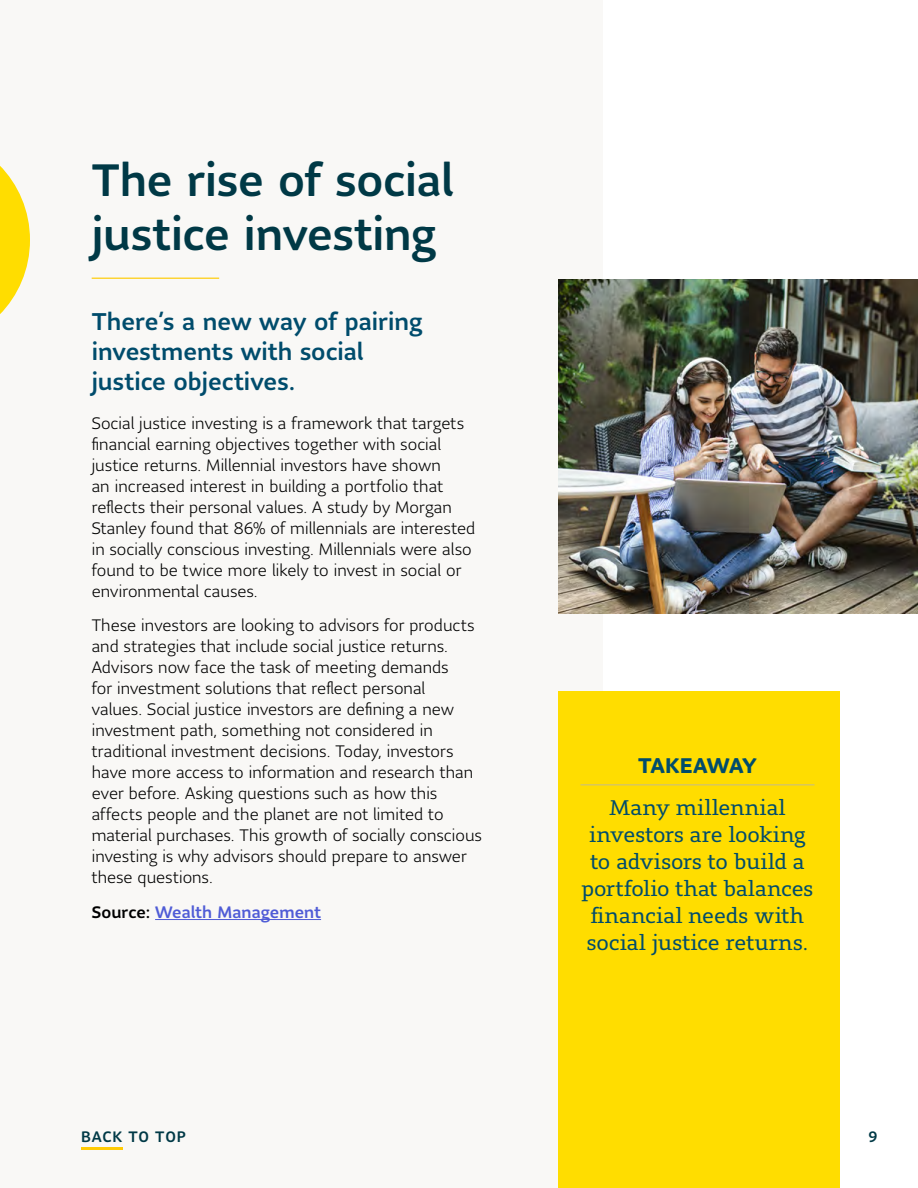
<style>
.page{position:relative;width:918px;height:1188px;background:#fff}
.page>*{position:absolute;margin:0;border:0;box-sizing:border-box;transform-origin:0 0}
.t1{font:500 45px/54px "Sun Life Sans";letter-spacing:-.005em;color:#003946}
.t2{font:500 24px/30px "Sun Life Sans";color:#004c6c}
.t3{font:21px/27px "Sun Life Serif";color:#004c6c;text-align:center}
.t4{font:700 21px "Sun Life Sans";letter-spacing:-.035em;color:#004c6c}
.t5{font:300 16.5px/21px "Sun Life Sans";letter-spacing:.005em;color:#000}
.t6{font:500 16.5px "Sun Life Sans";letter-spacing:.005em;color:#4f5cd6}
.t7{font:500 15px "Sun Life Sans";letter-spacing:.055em;color:#003946}
.s1{color:#000}
</style>
<div class="page">
<div style="left:0;top:0;width:603px;height:1188px;background:#f9f8f6"></div>
<svg style="left:0;top:166px;width:30px;height:148px"></svg>
<hr style="left:81px;top:1148px;width:42px;height:2px;background:#ffcb05">
<img style="left:559px;top:279px;width:359px;height:334px">
<hr style="left:92px;top:278px;width:127px;height:1px;background:#ffcb05">
<div style="left:559px;top:692px;width:281px;height:496px;background:#fd0"></div>
<hr style="left:580px;top:784px;width:234px;height:1px;background:#b3b3b3">
<hr style="left:155px;top:919px;width:166px;height:1px;background:#4f5cd6">
<h1 class="t1" style="left:92px;top:152px;width:363px">The rise of social justice investing</h1>
<h2 class="t2" style="left:92px;top:306px;width:332px">There’s a new way of pairing investments with social justice objectives.</h2>
<p class="t5" style="left:92px;top:412px;width:385px">Social justice investing is a framework that targets financial earning objectives together with social justice returns. Millennial investors have shown<br>an increased interest in building a portfolio that reflects their personal values. A study by Morgan Stanley found that 86% of millennials are interested in socially conscious investing. Millennials were also found to be twice more likely to invest in social or environmental causes.</p>
<p class="t5" style="left:92px;top:615px;width:392px">These investors are looking to advisors for products and strategies that include social justice returns.<br>Advisors now face the task of meeting demands<br>for investment solutions that reflect personal<br>values. Social justice investors are defining a new investment path, something not considered in traditional investment decisions. Today, investors have more access to information and research than ever before. Asking questions such as how this affects people and the planet are not limited to material purchases. This growth of socially conscious investing is why advisors should prepare to answer these questions.</p>
<p class="t6" style="left:92px;top:901px;width:231px"><span class="s1">Source:</span> Wealth Management</p>
<p class="t7" style="left:81px;top:1126px;width:107px">BACK TO TOP</p>
<p class="t4" style="left:638px;top:751px;width:120px">TAKEAWAY</p>
<p class="t3" style="left:581px;top:793px;width:234px">Many millennial investors are looking to advisors to build a portfolio that balances financial needs with social justice returns.</p>
<p class="t7" style="left:869px;top:1126px;width:10px">9</p>
</div>
